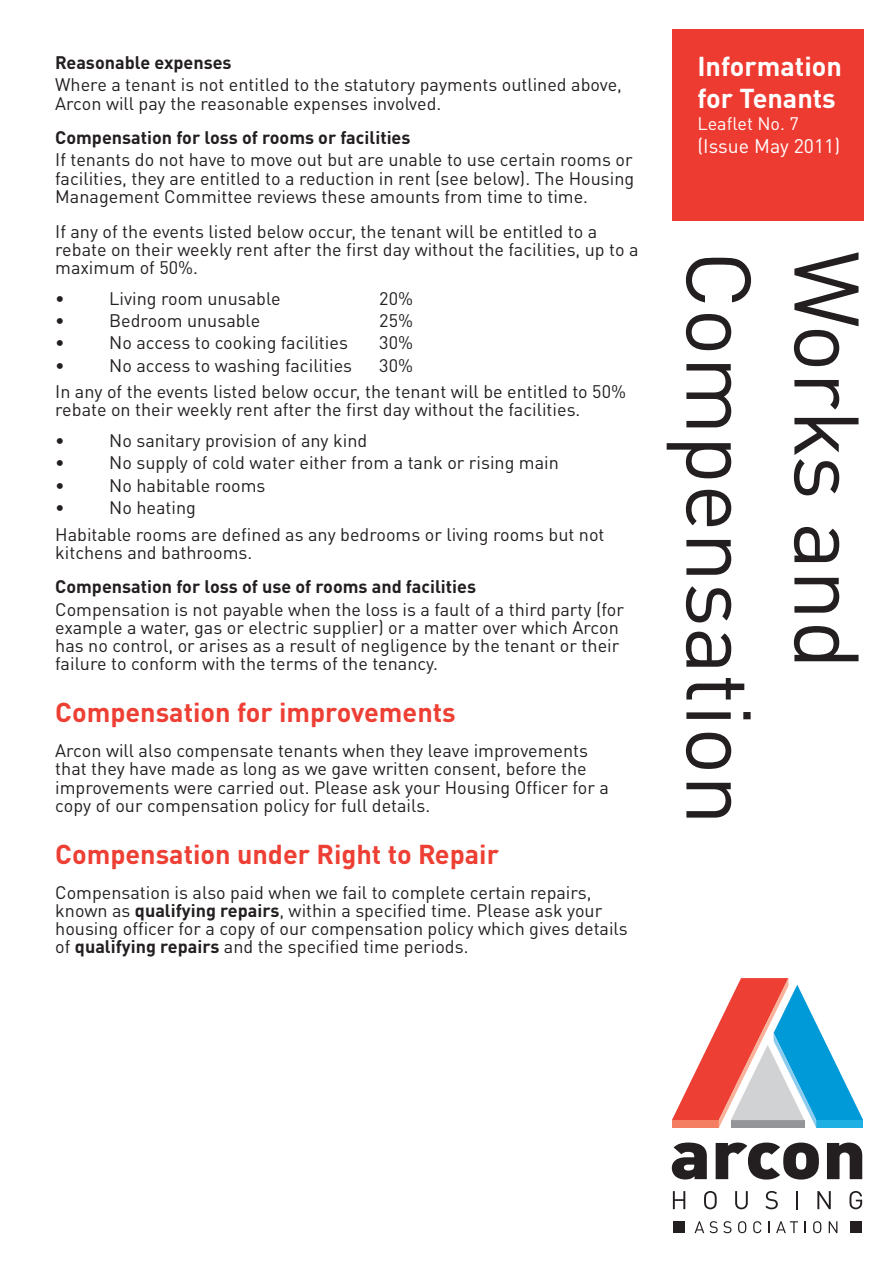
<style>
.page{position:relative;width:893px;height:1263px;background:#fff}
.page>*{position:absolute;margin:0;border:0;box-sizing:border-box;transform-origin:0 0}
.MainHeading{font:90px "DINOT";color:#231f20}
.Heading1{font:700 27px "DINOT";color:#ee3f34}
.BannerHeading{font:700 27px/32.4px "DINOT";color:#fff}
.BannerHeading3{font:19.5px "DINOT";color:#fff}
.Bulletpoints{font:18px/18.1px "DINOT";color:#231f20}
.Heading3{font:700 18px "DINOT";color:#231f20}
.BannerHeading2{font:18px "DINOT";color:#fff}
.s1{font-weight:700}
</style>
<div class="page">
<svg style="left:672px;top:1142px;width:35px;height:37px"></svg>
<svg style="left:716px;top:1142px;width:103px;height:37px"></svg>
<svg style="left:827px;top:1142px;width:35px;height:37px"></svg>
<svg style="left:673px;top:1191px;width:12px;height:18px"></svg>
<svg style="left:704px;top:1191px;width:13px;height:18px"></svg>
<svg style="left:735px;top:1191px;width:13px;height:18px"></svg>
<svg style="left:765px;top:1191px;width:13px;height:18px"></svg>
<svg style="left:796px;top:1191px;width:2px;height:18px"></svg>
<svg style="left:817px;top:1191px;width:14px;height:18px"></svg>
<svg style="left:849px;top:1191px;width:13px;height:18px"></svg>
<div style="left:673px;top:1221px;width:12px;height:12px;background:#231f20"></div>
<div style="left:850px;top:1221px;width:12px;height:12px;background:#231f20"></div>
<svg style="left:694px;top:1221px;width:37px;height:12px"></svg>
<svg style="left:738px;top:1221px;width:8px;height:12px"></svg>
<svg style="left:753px;top:1221px;width:8px;height:12px"></svg>
<svg style="left:769px;top:1221px;width:1px;height:12px"></svg>
<svg style="left:776px;top:1221px;width:22px;height:12px"></svg>
<svg style="left:804px;top:1221px;width:2px;height:12px"></svg>
<svg style="left:813px;top:1221px;width:8px;height:12px"></svg>
<svg style="left:829px;top:1221px;width:8px;height:12px"></svg>
<svg style="left:672px;top:978px;width:191px;height:150px"></svg>
<div style="left:672px;top:30px;width:191px;height:191px;background:#ee3b32"></div>
<p class="Heading3" style="left:55px;top:51px;width:178px">Reasonable expenses</p>
<p class="Bulletpoints" style="left:55px;top:76px;width:568px">Where a tenant is not entitled to the statutory payments outlined above,<br>Arcon will pay the reasonable expenses involved.</p>
<p class="Heading3" style="left:55px;top:126px;width:357px">Compensation for loss of rooms or facilities</p>
<p class="Bulletpoints" style="left:55px;top:150px;width:580px;text-align:justify">If tenants do not have to move out but are unable to use certain rooms or facilities, they are entitled to a reduction in rent (see below). The Housing Management Committee reviews these amounts from time to time.</p>
<p class="Bulletpoints" style="left:55px;top:222px;width:585px">If any of the events listed below occur, the tenant will be entitled to a rebate on their weekly rent after the first day without the facilities, up to a maximum of 50%.</p>
<p class="Bulletpoints" style="left:55px;top:289px;width:11px">•</p>
<p class="Bulletpoints" style="left:109px;top:289px;width:173px">Living room unusable</p>
<p class="Bulletpoints" style="left:379px;top:289px;width:35px">20%</p>
<p class="Bulletpoints" style="left:55px;top:311px;width:11px">•</p>
<p class="Bulletpoints" style="left:109px;top:311px;width:153px">Bedroom unusable</p>
<p class="Bulletpoints" style="left:379px;top:311px;width:35px">25%</p>
<p class="Bulletpoints" style="left:55px;top:333px;width:11px">•</p>
<p class="Bulletpoints" style="left:109px;top:333px;width:240px">No access to cooking facilities</p>
<p class="Bulletpoints" style="left:379px;top:333px;width:35px">30%</p>
<p class="Bulletpoints" style="left:55px;top:356px;width:11px">•</p>
<p class="Bulletpoints" style="left:109px;top:356px;width:244px">No access to washing facilities</p>
<p class="Bulletpoints" style="left:379px;top:356px;width:35px">30%</p>
<p class="Bulletpoints" style="left:55px;top:382px;width:572px">In any of the events listed below occur, the tenant will be entitled to 50% rebate on their weekly rent after the first day without the facilities.</p>
<p class="Bulletpoints" style="left:55px;top:431px;width:11px">•</p>
<p class="Bulletpoints" style="left:109px;top:431px;width:259px">No sanitary provision of any kind</p>
<p class="Bulletpoints" style="left:55px;top:454px;width:11px">•</p>
<p class="Bulletpoints" style="left:109px;top:454px;width:451px">No supply of cold water either from a tank or rising main</p>
<p class="Bulletpoints" style="left:55px;top:476px;width:11px">•</p>
<p class="Bulletpoints" style="left:109px;top:476px;width:158px">No habitable rooms</p>
<p class="Bulletpoints" style="left:55px;top:498px;width:11px">•</p>
<p class="Bulletpoints" style="left:109px;top:498px;width:88px">No heating</p>
<p class="Bulletpoints" style="left:55px;top:525px;width:551px">Habitable rooms are defined as any bedrooms or living rooms but not kitchens and bathrooms.</p>
<p class="Heading3" style="left:55px;top:575px;width:422px">Compensation for loss of use of rooms and facilities</p>
<p class="Bulletpoints" style="left:55px;top:600px;width:570px">Compensation is not payable when the loss is a fault of a third party (for example a water, gas or electric supplier) or a matter over which Arcon has no control, or arises as a result of negligence by the tenant or their failure to conform with the terms of the tenancy.</p>
<p class="Heading1" style="left:55px;top:695px;width:402px">Compensation for improvements</p>
<p class="Bulletpoints" style="left:55px;top:741px;width:555px">Arcon will also compensate tenants when they leave improvements that they have made as long as we gave written consent, before the improvements were carried out. Please ask your Housing Officer for a copy of our compensation policy for full details.</p>
<p class="Heading1" style="left:55px;top:836px;width:445px">Compensation under Right to Repair</p>
<p class="Bulletpoints" style="left:55px;top:883px;width:574px">Compensation is also paid when we fail to complete certain repairs, known as <span class="s1">qualifying repairs</span>, within a specified time. Please ask your housing officer for a copy of our compensation policy which gives details of <span class="s1">qualifying repairs</span> and the specified time periods.</p>
<p class="BannerHeading" style="left:697px;top:49px;width:146px">Information for Tenants</p>
<p class="BannerHeading2" style="left:697px;top:112px;width:103px">Leaflet No. 7</p>
<p class="BannerHeading3" style="left:697px;top:134px;width:144px">(Issue May 2011)</p>
<p class="MainHeading" style="left:775px;top:251px;width:576px;rotate:90deg">Compensation</p>
<p class="MainHeading" style="left:883px;top:251px;width:420px;rotate:90deg">Works and</p>
</div>
